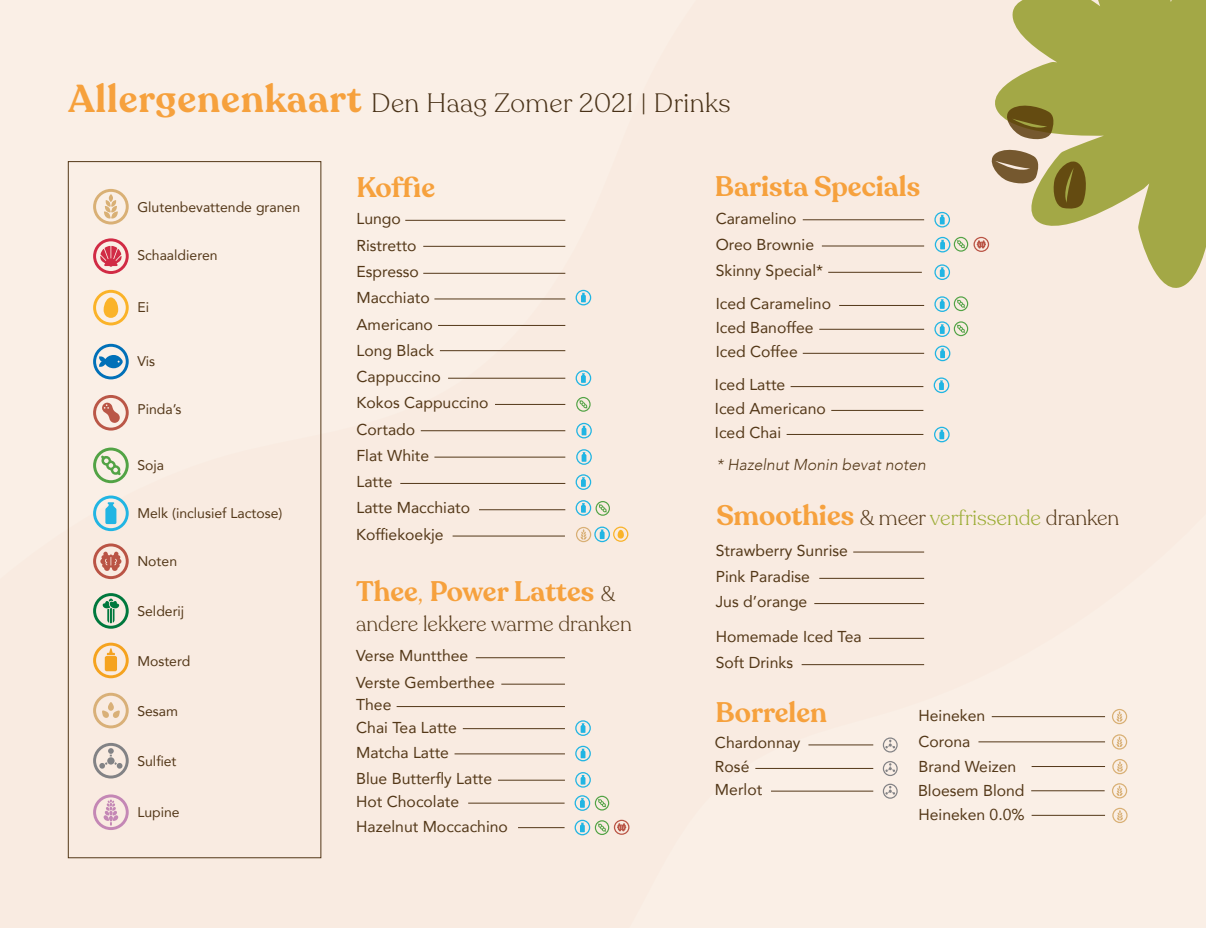
<style>
.page{position:relative;width:1206px;height:928px;background:#fff}
.page>*{position:absolute;margin:0;border:0;box-sizing:border-box;transform-origin:0 0}
.t1{font:600 28px "Recoleta";color:#f6a13d}
.t2{font:300 26.25px "Recoleta";letter-spacing:.02em;color:#493218}
.t3{font:300 21px "Recoleta";color:#553919}
.t4{font:15.75px/26.2px "Avenir";color:#533717}
.t5{font:15.75px/25px "Avenir";color:#533718}
.t6{font:15.75px/24.5px "Avenir";color:#523718}
.t7{font:italic 300 15.75px "Avenir";color:#533717}
.t8{font:14px "Avenir";color:#533718}
.s1{font-weight:600;font-size:38.5px;color:#f6a13d}
.s2{font-weight:300}
.s3{font-weight:300;font-size:21px;color:#553919}
.s4{font-weight:600;font-size:28px;color:#f6a13d}
.s5{color:#9bac34}
</style>
<div class="page">
<div style="left:0;top:0;width:1205px;height:928px;background:#f9ebe1"></div>
<hr style="left:808px;top:744px;width:65px;height:1px;background:#533718">
<hr style="left:755px;top:768px;width:118px;height:1px;background:#533718">
<hr style="left:771px;top:791px;width:102px;height:1px;background:#533718">
<hr style="left:991px;top:716px;width:114px;height:1px;background:#533718">
<hr style="left:978px;top:741px;width:127px;height:1px;background:#533718">
<hr style="left:1031px;top:766px;width:74px;height:1px;background:#533718">
<hr style="left:1031px;top:815px;width:74px;height:1px;background:#533718">
<svg style="left:882px;top:737px;width:15px;height:15px"></svg>
<svg style="left:882px;top:761px;width:15px;height:15px"></svg>
<svg style="left:882px;top:783px;width:15px;height:15px"></svg>
<svg style="left:1111px;top:709px;width:16px;height:15px"></svg>
<svg style="left:1111px;top:734px;width:16px;height:15px"></svg>
<svg style="left:1112px;top:759px;width:15px;height:15px"></svg>
<svg style="left:1112px;top:807px;width:15px;height:16px"></svg>
<hr style="left:405px;top:220px;width:160px;height:1px;background:#533718">
<hr style="left:423px;top:246px;width:142px;height:1px;background:#533718">
<hr style="left:423px;top:273px;width:142px;height:1px;background:#533718">
<hr style="left:434px;top:299px;width:131px;height:1px;background:#533718">
<hr style="left:438px;top:325px;width:127px;height:1px;background:#533718">
<hr style="left:440px;top:350px;width:125px;height:1px;background:#533718">
<hr style="left:448px;top:378px;width:117px;height:1px;background:#533718">
<hr style="left:495px;top:404px;width:70px;height:1px;background:#533718">
<hr style="left:421px;top:430px;width:144px;height:1px;background:#533718">
<hr style="left:434px;top:457px;width:131px;height:1px;background:#533718">
<hr style="left:400px;top:483px;width:165px;height:1px;background:#533718">
<hr style="left:479px;top:509px;width:86px;height:1px;background:#533718">
<svg style="left:575px;top:290px;width:16px;height:15px"></svg>
<svg style="left:575px;top:370px;width:16px;height:16px"></svg>
<svg style="left:576px;top:397px;width:14px;height:15px"></svg>
<svg style="left:576px;top:423px;width:16px;height:15px"></svg>
<svg style="left:576px;top:449px;width:16px;height:16px"></svg>
<svg style="left:575px;top:474px;width:16px;height:16px"></svg>
<hr style="left:452px;top:536px;width:113px;height:1px;background:#533718">
<svg style="left:576px;top:526px;width:52px;height:16px"></svg>
<svg style="left:575px;top:500px;width:35px;height:16px"></svg>
<hr style="left:802px;top:219px;width:122px;height:1px;background:#533718">
<hr style="left:821px;top:246px;width:103px;height:1px;background:#533718">
<hr style="left:828px;top:272px;width:93px;height:1px;background:#533718">
<svg style="left:934px;top:212px;width:16px;height:15px"></svg>
<svg style="left:934px;top:264px;width:16px;height:16px"></svg>
<hr style="left:476px;top:657px;width:89px;height:1px;background:#533718">
<hr style="left:501px;top:684px;width:64px;height:1px;background:#533718">
<hr style="left:396px;top:706px;width:169px;height:1px;background:#533718">
<hr style="left:463px;top:728px;width:102px;height:1px;background:#533718">
<hr style="left:454px;top:753px;width:111px;height:1px;background:#533718">
<hr style="left:498px;top:780px;width:67px;height:1px;background:#533718">
<svg style="left:575px;top:720px;width:16px;height:16px"></svg>
<svg style="left:575px;top:745px;width:16px;height:16px"></svg>
<svg style="left:575px;top:772px;width:16px;height:15px"></svg>
<hr style="left:468px;top:803px;width:96px;height:1px;background:#533718">
<svg style="left:574px;top:795px;width:35px;height:16px"></svg>
<hr style="left:518px;top:827px;width:46px;height:1px;background:#533718">
<svg style="left:574px;top:819px;width:55px;height:16px"></svg>
<svg style="left:934px;top:237px;width:45px;height:15px"></svg>
<hr style="left:853px;top:552px;width:71px;height:1px;background:#533718">
<hr style="left:819px;top:578px;width:105px;height:1px;background:#533718">
<hr style="left:869px;top:638px;width:55px;height:1px;background:#533718">
<hr style="left:801px;top:664px;width:123px;height:1px;background:#533718">
<hr style="left:814px;top:603px;width:110px;height:1px;background:#533718">
<svg style="left:979px;top:0;width:226px;height:302px;background:#c2c07f"></svg>
<svg style="left:984px;top:102px;width:105px;height:107px;background:#b3a776"></svg>
<div style="left:68px;top:161px;width:253px;height:697px;border:1px solid #533717"></div>
<svg style="left:93px;top:189px;width:36px;height:35px"></svg>
<svg style="left:93px;top:495px;width:36px;height:36px"></svg>
<svg style="left:93px;top:290px;width:36px;height:35px"></svg>
<svg style="left:93px;top:447px;width:36px;height:36px"></svg>
<svg style="left:93px;top:693px;width:36px;height:35px"></svg>
<svg style="left:93px;top:344px;width:36px;height:35px"></svg>
<svg style="left:93px;top:395px;width:36px;height:35px"></svg>
<svg style="left:93px;top:543px;width:36px;height:36px"></svg>
<svg style="left:93px;top:238px;width:36px;height:36px"></svg>
<svg style="left:93px;top:794px;width:36px;height:36px"></svg>
<svg style="left:93px;top:593px;width:36px;height:35px"></svg>
<svg style="left:93px;top:642px;width:36px;height:36px"></svg>
<svg style="left:93px;top:743px;width:36px;height:35px"></svg>
<hr style="left:802px;top:353px;width:122px;height:1px;background:#533718">
<svg style="left:934px;top:345px;width:16px;height:16px"></svg>
<hr style="left:839px;top:305px;width:85px;height:1px;background:#533718">
<hr style="left:819px;top:329px;width:105px;height:1px;background:#533718">
<svg style="left:934px;top:296px;width:34px;height:16px"></svg>
<svg style="left:934px;top:321px;width:34px;height:16px"></svg>
<hr style="left:1031px;top:790px;width:73px;height:1px;background:#533718">
<svg style="left:1111px;top:783px;width:16px;height:15px"></svg>
<hr style="left:786px;top:434px;width:137px;height:1px;background:#533718">
<svg style="left:934px;top:427px;width:15px;height:15px"></svg>
<hr style="left:790px;top:386px;width:133px;height:1px;background:#533718">
<hr style="left:831px;top:410px;width:92px;height:1px;background:#533718">
<svg style="left:933px;top:377px;width:16px;height:16px"></svg>
<h2 class="t2" style="left:68px;top:87px;width:664px"><span class="s1">Allergenenkaart</span> Den Haag Zomer 2021 | Drinks</h2>
<p class="t8" style="left:137px;top:196px;width:164px">Glutenbevattende granen</p>
<p class="t8" style="left:137px;top:243px;width:82px">Schaaldieren</p>
<p class="t8" style="left:137px;top:296px;width:13px">Ei</p>
<p class="t8" style="left:137px;top:350px;width:19px">Vis</p>
<p class="t8" style="left:137px;top:398px;width:46px">Pinda’s</p>
<p class="t8" style="left:137px;top:454px;width:28px">Soja</p>
<p class="t8" style="left:137px;top:502px;width:146px">Melk (inclusief Lactose)</p>
<p class="t8" style="left:137px;top:550px;width:41px">Noten</p>
<p class="t8" style="left:137px;top:600px;width:48px">Selderij</p>
<p class="t8" style="left:137px;top:649px;width:54px">Mosterd</p>
<p class="t8" style="left:137px;top:700px;width:42px">Sesam</p>
<p class="t8" style="left:137px;top:749px;width:41px">Sulfiet</p>
<p class="t8" style="left:137px;top:800px;width:44px">Lupine</p>
<h1 class="t1" style="left:356px;top:170px;width:80px">Koffie</h1>
<p class="t4" style="left:356px;top:205px;width:75px">Lungo<br>Ristretto<br>Espresso<br>Macchiato</p>
<p class="t4" style="left:356px;top:310px;width:78px">Americano</p>
<p class="t4" style="left:356px;top:336px;width:133px">Long Black<br>Cappuccino<br>Kokos Cappuccino<br>Cortado<br>Flat White<br>Latte<br>Latte Macchiato</p>
<p class="t4" style="left:356px;top:521px;width:89px">Koffiekoekje</p>
<h1 class="t1" style="left:356px;top:574px;width:261px">Thee<span class="s2">,</span> Power Lattes <span class="s3">&amp;</span></h1>
<h3 class="t3" style="left:356px;top:610px;width:277px">andere lekkere warme dranken</h3>
<p class="t4" style="left:356px;top:642px;width:140px">Verse Muntthee<br>Verste Gemberthee</p>
<p class="t4" style="left:356px;top:693px;width:102px;line-height:22.2px">Thee<br>Chai Tea Latte</p>
<p class="t4" style="left:356px;top:738px;width:138px">Matcha Latte<br>Blue Butterfly Latte</p>
<p class="t6" style="left:356px;top:789px;width:153px">Hot Chocolate<br>Hazelnut Moccachino</p>
<h1 class="t1" style="left:715px;top:169px;width:207px">Barista Specials</h1>
<p class="t4" style="left:715px;top:204px;width:109px">Caramelino<br>Oreo Brownie<br>Skinny Special*</p>
<p class="t4" style="left:715px;top:290px;width:117px">Iced Caramelino</p>
<p class="t5" style="left:715px;top:315px;width:99px">Iced Banoffee</p>
<p class="t4" style="left:715px;top:338px;width:84px">Iced Coffee</p>
<p class="t4" style="left:715px;top:371px;width:72px">Iced Latte</p>
<p class="t5" style="left:715px;top:396px;width:112px">Iced Americano</p>
<p class="t4" style="left:715px;top:419px;width:68px">Iced Chai</p>
<p class="t7" style="left:716px;top:455px;width:211px">* Hazelnut Monin bevat noten</p>
<h3 class="t3" style="left:716px;top:505px;width:404px"><span class="s4">Smoothies</span> &amp; meer <span class="s5">verfrissende</span> dranken</h3>
<p class="t4" style="left:715px;top:537px;width:134px">Strawberry Sunrise<br>Pink Paradise</p>
<p class="t4" style="left:715px;top:588px;width:93px">Jus d’orange</p>
<p class="t4" style="left:715px;top:623px;width:147px">Homemade Iced Tea<br>Soft Drinks</p>
<h1 class="t1" style="left:715px;top:695px;width:113px">Borrelen</h1>
<p class="t4" style="left:715px;top:729px;width:87px;line-height:24.2px">Chardonnay<br>Rosé</p>
<p class="t5" style="left:715px;top:777px;width:49px">Merlot</p>
<p class="t4" style="left:918px;top:702px;width:68px">Heineken</p>
<p class="t5" style="left:918px;top:728px;width:99px">Corona<br>Brand Weizen</p>
<p class="t4" style="left:918px;top:801px;width:108px">Heineken 0.0%</p>
<p class="t4" style="left:918px;top:776px;width:108px">Bloesem Blond</p>
</div>
